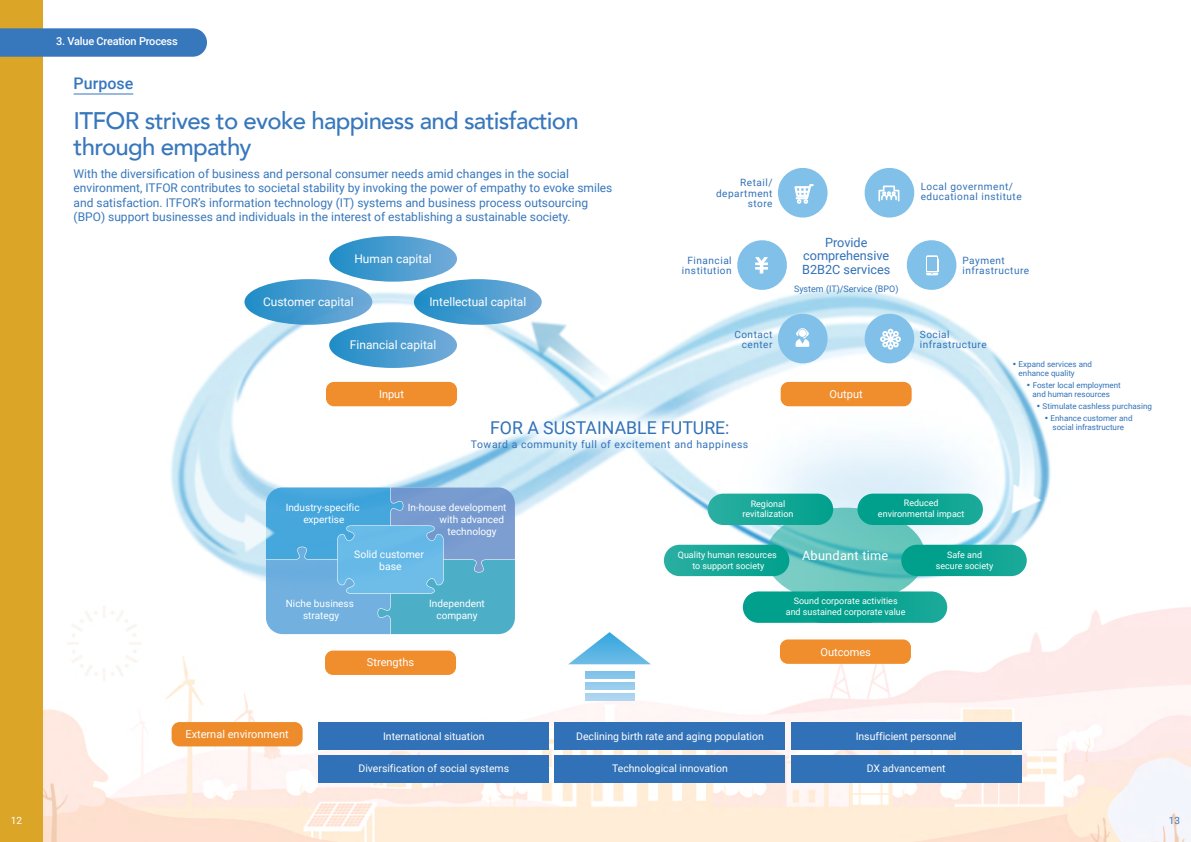
<style>
.page{position:relative;width:1191px;height:842px;background:#fff}
.page>*{position:absolute;margin:0;border:0;box-sizing:border-box;transform-origin:0 0}
.t1{font:500 24px/26px "Avenir";letter-spacing:-.03em;color:#3777bc}
.t2{font:17.7px "Roboto";color:#3171b7}
.t3{font:500 16px "Roboto";color:#3777bc}
.t4{font:12.7px/13.4px "Roboto";color:#3171b7;text-align:center}
.t5{font:12.7px "Roboto";letter-spacing:.02em;color:#fff}
.t6{font:12px/14.4px "Roboto";color:#3777bc}
.t7{font:11.9px "Roboto";color:#fff}
.t8{font:11px "Roboto";color:#fff}
.t9{font:500 11px "Roboto";letter-spacing:-.02em;color:#fff}
.t10{font:10.5px/11.9px "Roboto";color:#fff;text-align:center}
.t11{font:10.5px "Roboto";letter-spacing:.05em;color:#3171b7}
.t12{font:10px/10.4px "Roboto";letter-spacing:.05em;color:#3171b7}
.t13{font:10px/11.9px "Roboto";color:#fff;text-align:center}
.t14{font:10px "Roboto";color:#3777bc}
.t15{font:9px/10.5px "Roboto";color:#fff;text-align:center}
.t16{font:9px "Roboto";color:#3171b7}
.t17{font:8px/8.9px "Roboto";color:#3171b7;text-align:center}
.s1{font-family:"Koz Go Pr 6 N"}
</style>
<div class="page">
<img style="left:43px;top:93px;width:1148px;height:749px">
<div style="left:0;top:0;width:43px;height:842px;background:#dba628"></div>
<svg style="left:0;top:28px;width:207px;height:29px;background:#3e7bbd"></svg>
<hr style="left:74px;top:93px;width:59px;height:1px;background:#3777bc">
<div style="left:325px;top:651px;width:131px;height:24px;background:#f08d2d;border-radius:8px"></div>
<div style="left:780px;top:639px;width:131px;height:25px;background:#f08d2d;border-radius:8px"></div>
<svg style="left:664px;top:494px;width:362px;height:129px"></svg>
<div style="left:326px;top:382px;width:131px;height:24px;background:#f08d2d;border-radius:8px"></div>
<svg style="left:244px;top:236px;width:298px;height:132px"></svg>
<div style="left:172px;top:722px;width:130px;height:24px;background:#ee8b2a;border-radius:8px"></div>
<div style="left:318px;top:722px;width:231px;height:28px;background:#3171b7"></div>
<div style="left:318px;top:755px;width:231px;height:28px;background:#3171b7"></div>
<div style="left:555px;top:722px;width:230px;height:28px;background:#3171b7"></div>
<div style="left:555px;top:755px;width:230px;height:28px;background:#3171b7"></div>
<div style="left:791px;top:722px;width:230px;height:28px;background:#3171b7"></div>
<div style="left:791px;top:755px;width:230px;height:28px;background:#3171b7"></div>
<svg style="left:568px;top:632px;width:83px;height:32px"></svg>
<div style="left:585px;top:672px;width:49px;height:7px;background:#84c5ea"></div>
<div style="left:585px;top:682px;width:49px;height:8px;background:#98cced"></div>
<div style="left:585px;top:693px;width:49px;height:8px;background:#add4f0"></div>
<svg style="left:734px;top:237px;width:56px;height:56px"></svg>
<svg style="left:759px;top:262px;width:4px;height:12px"></svg>
<svg style="left:774px;top:166px;width:57px;height:55px"></svg>
<svg style="left:903px;top:237px;width:56px;height:56px"></svg>
<div style="left:927px;top:257px;width:9px;height:14px;background:#81bee8"></div>
<svg style="left:861px;top:310px;width:56px;height:57px"></svg>
<svg style="left:861px;top:166px;width:56px;height:55px"></svg>
<svg style="left:774px;top:310px;width:57px;height:57px;background:#a8d4ef"></svg>
<div style="left:780px;top:382px;width:131px;height:24px;background:#f08d2d;border-radius:8px"></div>
<svg style="left:194px;top:421px;width:321px;height:213px"></svg>
<p class="t9" style="left:56px;top:34px;width:123px">3. Value Creation Process</p>
<h3 class="t3" style="left:74px;top:72px;width:61px">Purpose</h3>
<h1 class="t1" style="left:74px;top:106px;width:507px">ITFOR strives to evoke happiness and satisfaction through empathy</h1>
<p class="t6" style="left:74px;top:166px;width:540px">With the diversification of business and personal consumer needs amid changes in the social environment, ITFOR contributes to societal stability by invoking the power of empathy to evoke smiles and satisfaction. ITFOR’s information technology (IT) systems and business process outsourcing (BPO) support businesses and individuals in the interest of establishing a sustainable society.</p>
<p class="t7" style="left:354px;top:251px;width:79px">Human capital</p>
<p class="t7" style="left:263px;top:294px;width:92px">Customer capital</p>
<p class="t7" style="left:429px;top:294px;width:98px">Intellectual capital</p>
<p class="t7" style="left:350px;top:337px;width:88px">Financial capital</p>
<p class="t12" style="left:716px;top:177px;width:58px;text-align:right">Retail/ department store</p>
<p class="t12" style="left:682px;top:255px;width:51px;text-align:center">Financial institution</p>
<p class="t4" style="left:802px;top:235px;width:90px">Provide comprehensive<br>B2B2C services</p>
<p class="t16" style="left:794px;top:283px;width:106px">System (IT)/Service (BPO)</p>
<p class="t12" style="left:920px;top:181px;width:103px">Local government/ educational institute</p>
<p class="t12" style="left:962px;top:255px;width:68px">Payment infrastructure</p>
<p class="t12" style="left:734px;top:328px;width:40px;text-align:right">Contact center</p>
<p class="t12" style="left:920px;top:328px;width:68px">Social infrastructure</p>
<p class="t8" style="left:379px;top:387px;width:26px">Input</p>
<h2 class="t2" style="left:490px;top:415px;width:241px">FOR A SUSTAINABLE FUTURE:</h2>
<p class="t11" style="left:471px;top:437px;width:279px">Toward a community full of excitement and happiness</p>
<p class="t8" style="left:829px;top:386px;width:35px">Output</p>
<p class="t13" style="left:286px;top:501px;width:75px">Industry-specific expertise</p>
<p class="t13" style="left:408px;top:501px;width:100px">In-house development</p>
<p class="t13" style="left:439px;top:513px;width:66px">with advanced</p>
<p class="t13" style="left:447px;top:525px;width:51px">technology</p>
<p class="t10" style="left:354px;top:548px;width:71px">Solid customer base</p>
<p class="t13" style="left:286px;top:597px;width:70px">Niche business strategy</p>
<p class="t13" style="left:429px;top:597px;width:57px">Independent company</p>
<p class="t8" style="left:367px;top:655px;width:49px">Strengths</p>
<p class="t15" style="left:742px;top:498px;width:52px">Regional revitalization</p>
<p class="t15" style="left:878px;top:498px;width:88px">Reduced environmental impact</p>
<p class="t5" style="left:802px;top:547px;width:88px">Abundant time</p>
<p class="t15" style="left:678px;top:550px;width:100px">Quality human resources to support society</p>
<p class="t15" style="left:936px;top:550px;width:59px">Safe and secure society</p>
<p class="t15" style="left:786px;top:596px;width:121px">Sound corporate activities and sustained corporate value</p>
<p class="t8" style="left:820px;top:645px;width:52px">Outcomes</p>
<p class="t17" style="left:1018px;top:359px;width:75px;text-align:left;text-indent:-8px"><span class="s1">•</span>Expand services and enhance quality</p>
<p class="t17" style="left:1024px;top:380px;width:98px"><span class="s1">•</span>Foster local employment and human resources</p>
<p class="t17" style="left:1034px;top:401px;width:119px"><span class="s1">•</span>Stimulate cashless purchasing</p>
<p class="t17" style="left:1042px;top:413px;width:91px"><span class="s1">•</span>Enhance customer and social infrastructure</p>
<p class="t8" style="left:185px;top:726px;width:105px">External environment</p>
<p class="t10" style="left:383px;top:730px;width:103px">International situation</p>
<p class="t10" style="left:358px;top:762px;width:152px">Diversification of social systems</p>
<p class="t10" style="left:576px;top:730px;width:189px">Declining birth rate and aging population</p>
<p class="t10" style="left:612px;top:762px;width:117px">Technological innovation</p>
<p class="t10" style="left:855px;top:730px;width:102px">Insufficient personnel</p>
<p class="t10" style="left:866px;top:762px;width:80px">DX advancement</p>
<p class="t13" style="left:11px;top:814px;width:13px">12</p>
<p class="t14" style="left:1169px;top:814px;width:13px">13</p>
</div>
